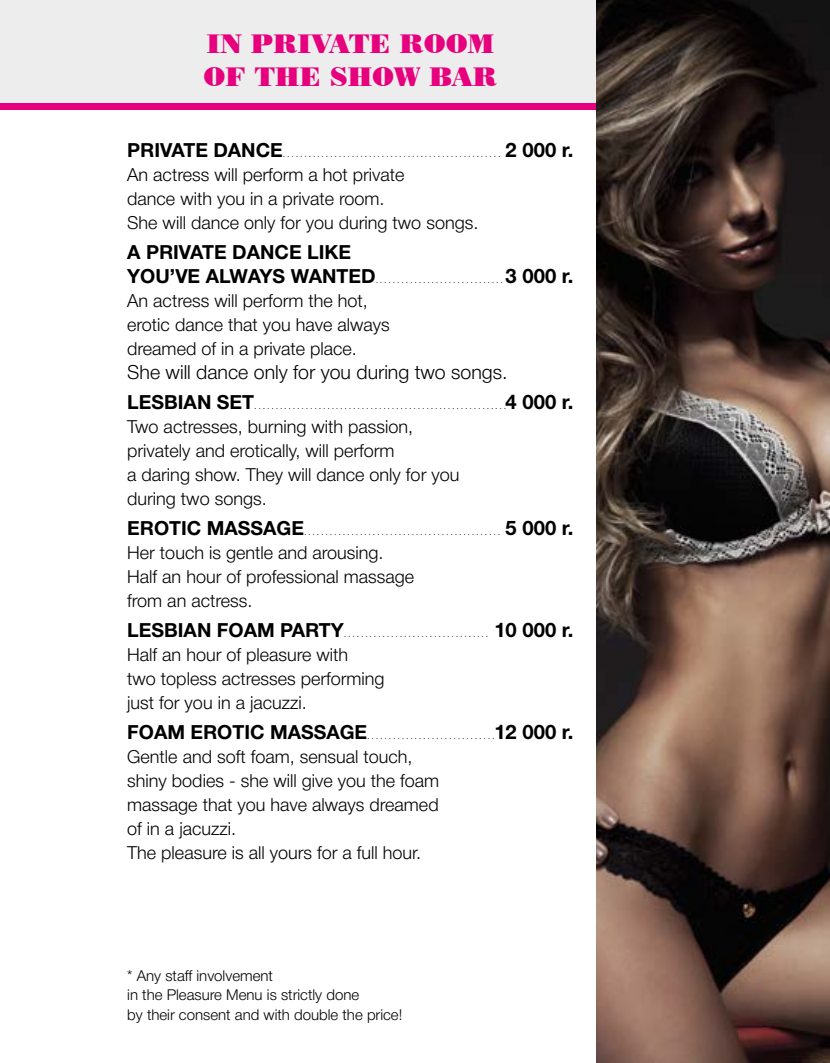
<style>
.page{position:relative;width:830px;height:1063px;background:#fff}
.page>*{position:absolute;margin:0;border:0;box-sizing:border-box;transform-origin:0 0}
.t1{font:27px/32.4px "Poster Bodoni BT";color:#e6007d}
.t2{font:20.25px "Helvetica 7 Bold";color:#000}
.t3{font:300 19.5px "Helvetica Neue Cyr";color:#000}
.t4{font:19.5px "Helvetica 7 Bold";color:#000}
.t5{font:300 18px/24px "Helvetica Neue Cyr";color:#000}
.t6{font:300 15px/19.5px "Helvetica Neue Cyr";color:#000}
.t7{font:300 9px "Helvetica Neue Cyr";color:#000}
.s1{font-family:"Helvetica 7 Bold";font-weight:400;font-size:19.5px}
</style>
<div class="page">
<div style="left:0;top:0;width:829px;height:106px;background:#ededed"></div>
<div style="left:0;top:103px;width:829px;height:6px;background:#e6007d"></div>
<img style="left:596px;top:0;width:233px;height:1063px">
<h1 class="t1" style="left:203px;top:27px;width:295px">IN PRIVATE ROOM<br>OF THE SHOW BAR</h1>
<p class="t7" style="left:127px;top:149px;width:375px"><span class="s1">PRIVATE DANCE</span>...................................................</p>
<p class="t5" style="left:127px;top:162px;width:352px">An actress will perform a hot private<br>dance with you in a private room.<br>She will dance only for you during two songs.</p>
<p class="t4" style="left:127px;top:241px;width:225px">A PRIVATE DANCE LIKE</p>
<p class="t7" style="left:127px;top:275px;width:377px"><span class="s1">YOU’VE ALWAYS WANTED</span>..............................</p>
<p class="t5" style="left:127px;top:288px;width:264px">An actress will perform the hot, erotic dance that you have always dreamed of in a private place.</p>
<p class="t3" style="left:127px;top:361px;width:381px">She will dance only for you during two songs.</p>
<p class="t7" style="left:127px;top:401px;width:380px"><span class="s1">LESBIAN SET</span>...........................................................</p>
<p class="t5" style="left:127px;top:414px;width:333px">Two actresses, burning with passion, privately and erotically, will perform<br>a daring show. They will dance only for you during two songs.</p>
<p class="t7" style="left:127px;top:527px;width:374px"><span class="s1">EROTIC MASSAGE</span>..............................................</p>
<p class="t5" style="left:127px;top:540px;width:288px">Her touch is gentle and arousing.<br>Half an hour of professional massage from an actress.</p>
<p class="t7" style="left:127px;top:629px;width:362px"><span class="s1">LESBIAN FOAM PARTY</span>..................................</p>
<p class="t5" style="left:127px;top:642px;width:259px">Half an hour of pleasure with<br>two topless actresses performing just for you in a jacuzzi.</p>
<p class="t7" style="left:127px;top:731px;width:369px"><span class="s1">FOAM EROTIC MASSAGE</span>..............................</p>
<p class="t5" style="left:127px;top:744px;width:313px">Gentle and soft foam, sensual touch, shiny bodies - she will give you the foam massage that you have always dreamed of in a jacuzzi.<br>The pleasure is all yours for a full hour.</p>
<p class="t2" style="left:505px;top:139px;width:69px">2 000 r.</p>
<p class="t2" style="left:505px;top:265px;width:69px">3 000 r.</p>
<p class="t2" style="left:505px;top:391px;width:69px">4 000 r.</p>
<p class="t2" style="left:505px;top:517px;width:69px">5 000 r.</p>
<p class="t2" style="left:494px;top:619px;width:81px">10 000 r.</p>
<p class="t2" style="left:494px;top:721px;width:81px">12 000 r.</p>
<p class="t6" style="left:127px;top:966px;width:276px">* Any staff involvement<br>in the Pleasure Menu is strictly done<br>by their consent and with double the price!</p>
</div>
